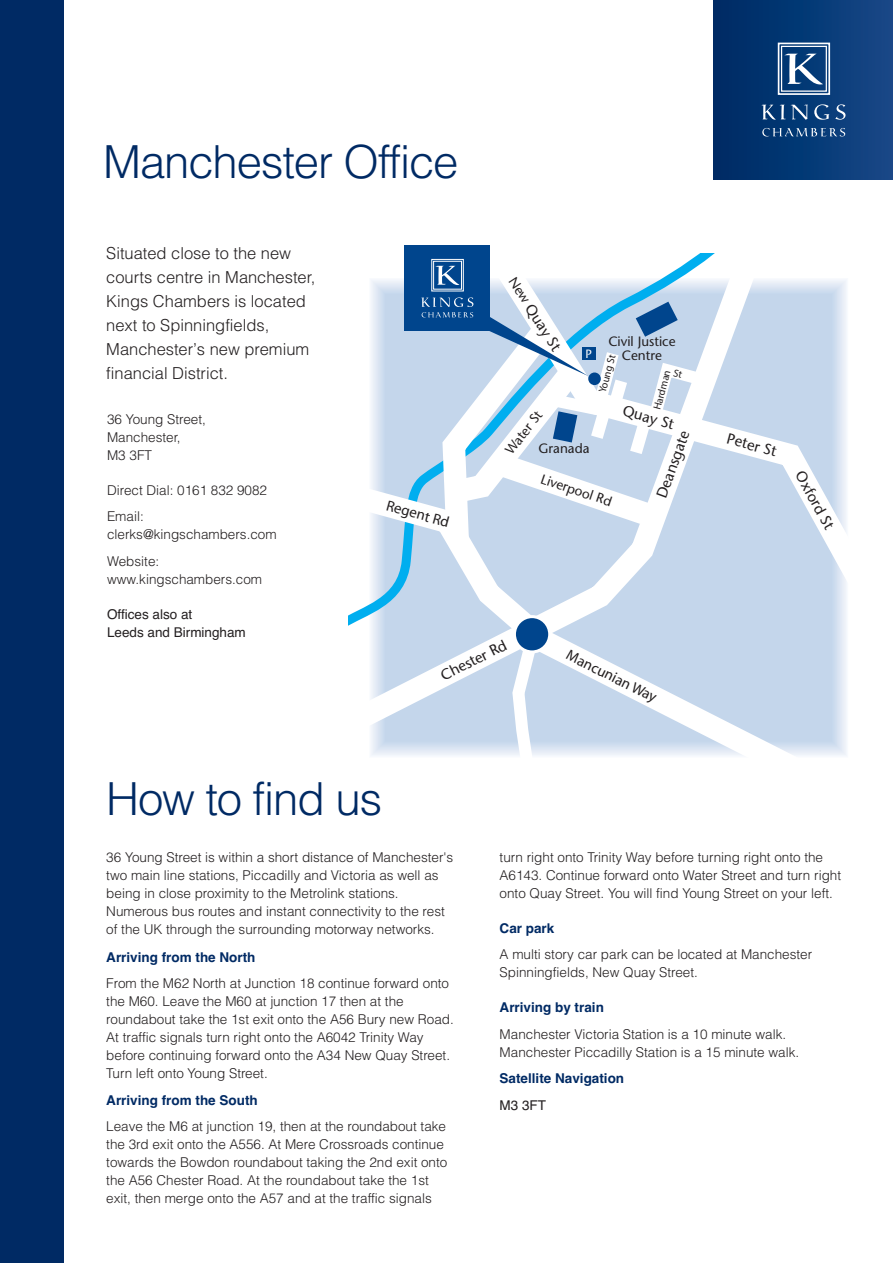
<style>
.page{position:relative;width:893px;height:1263px;background:#fff}
.page>*{position:absolute;margin:0;border:0;box-sizing:border-box;transform-origin:0 0}
.t1{font:300 45.6px "Helvetica";letter-spacing:-.025em;color:#002a64}
.t2{font:300 16.5px/24px "Helvetica";color:#231f20}
.t3{font:15px "Stone Sans";color:#231f20}
.t4{font:15px "Myriad";color:#231f20}
.t5{font:300 13.5px/18px "Helvetica";color:#231f20}
.t6{font:700 13.5px "Helvetica";color:#002a64}
.t7{font:13.5px/13.5px "Stone Sans";color:#231f20;text-align:center}
.t8{font:13.5px/18px "Helvetica";color:#231f20}
.t9{font:12px "Stone Sans";color:#fff}
.t10{font:10.5px "Myriad";color:#231f20}
.s1{font-size:13.5px}
</style>
<div class="page">
<svg style="left:801px;top:724px;width:46px;height:32px"></svg>
<svg style="left:801px;top:280px;width:46px;height:444px;background:#d1dfef"></svg>
<svg style="left:371px;top:254px;width:430px;height:502px"></svg>
<svg style="left:349px;top:442px;width:214px;height:220px"></svg>
<div style="left:514px;top:617px;width:36px;height:35px;background:#00458d;border-radius:50%"></div>
<div style="left:513px;top:615px;width:38px;height:38px;border:3px solid #fff;border-radius:50%"></div>
<div style="left:405px;top:245px;width:85px;height:86px;background:#00458d"></div>
<div style="left:431px;top:259px;width:33px;height:32px;border:1px solid #fff"></div>
<div style="left:433px;top:261px;width:29px;height:28px;border:1px solid #fff"></div>
<svg style="left:435px;top:266px;width:24px;height:19px"></svg>
<div style="left:714px;top:0;width:179px;height:179px;background:linear-gradient(to right,#002b64,#164887)"></div>
<div style="left:778px;top:43px;width:52px;height:52px;border:2px solid #fff"></div>
<svg style="left:761px;top:105px;width:47px;height:15px"></svg>
<svg style="left:814px;top:104px;width:15px;height:16px"></svg>
<svg style="left:835px;top:104px;width:10px;height:16px"></svg>
<svg style="left:762px;top:128px;width:83px;height:8px"></svg>
<div style="left:781px;top:46px;width:46px;height:46px;border:1px solid #fff"></div>
<svg style="left:784px;top:54px;width:39px;height:30px"></svg>
<div style="left:0;top:0;width:64px;height:1263px;background:#002a64"></div>
<svg style="left:421px;top:297px;width:298px;height:265px"></svg>
<h1 class="t1" style="left:103px;top:146px;width:357px">Manchester Office</h1>
<p class="t2" style="left:106px;top:242px;width:211px">Situated close to the new courts centre in Manchester,<br>Kings Chambers is located next to Spinningfields,<br>Manchester’s new premium financial District.</p>
<p class="t5" style="left:107px;top:411px;width:100px">36 Young Street,<br>Manchester,<br>M3 3FT</p>
<p class="t5" style="left:107px;top:478px;width:162px;line-height:26.5px">Direct Dial: 0161 832 9082<br>Email:</p>
<p class="t5" style="left:107px;top:522px;width:171px;line-height:26.5px">clerks@kingschambers.com<br>Website:</p>
<p class="t5" style="left:107px;top:571px;width:157px">www.kingschambers.com</p>
<p class="t8" style="left:107px;top:606px;width:140px">Offices also at<br>Leeds and Birmingham</p>
<p class="t4" style="left:388px;top:500px;width:66px;rotate:15deg">Regent Rd</p>
<p class="t3" style="left:516px;top:275px;width:86px;rotate:57deg"><span class="s1">New</span> Quay St</p>
<p class="t7" style="left:608px;top:336px;width:69px">Civil Justice<br>Centre</p>
<p class="t10" style="left:653px;top:408px;width:42px;rotate:-75deg">Hardman</p>
<p class="t9" style="left:586px;top:349px;width:8px">P</p>
<p class="t10" style="left:598px;top:391px;width:41px;rotate:-75deg">Young St</p>
<p class="t3" style="left:624px;top:405px;width:54px;rotate:15deg">Quay St</p>
<p class="t7" style="left:504px;top:449px;width:52px;rotate:-52deg">Water St</p>
<p class="t7" style="left:543px;top:473px;width:76px;rotate:19deg">Liverpool Rd</p>
<p class="t3" style="left:655px;top:495px;width:72px;rotate:-70deg">Deansgate</p>
<p class="t7" style="left:539px;top:443px;width:52px">Granada</p>
<p class="t3" style="left:439px;top:671px;width:74px;rotate:-27deg">Chester Rd</p>
<p class="t4" style="left:570px;top:649px;width:101px;rotate:26deg">Mancunian Way</p>
<h1 class="t1" style="left:106px;top:782px;width:277px">How to find us</h1>
<p class="t3" style="left:729px;top:433px;width:52px;rotate:15deg">Peter St</p>
<p class="t3" style="left:804px;top:469px;width:66px;rotate:61deg">Oxford St</p>
<p class="t5" style="left:106px;top:849px;width:349px">36 Young Street is within a short distance of Manchester's two main line stations, Piccadilly and Victoria as well as being in close proximity to the Metrolink stations.<br>Numerous bus routes and instant connectivity to the rest of the UK through the surrounding motorway networks.</p>
<p class="t6" style="left:106px;top:952px;width:151px">Arriving from the North</p>
<p class="t5" style="left:106px;top:976px;width:349px">From the M62 North at Junction 18 continue forward onto the M60. Leave the M60 at junction 17 then at the roundabout take the 1st exit onto the A56 Bury new Road.<br>At traffic signals turn right onto the A6042 Trinity Way before continuing forward onto the A34 New Quay Street.<br>Turn left onto Young Street.</p>
<p class="t6" style="left:106px;top:1095px;width:153px">Arriving from the South</p>
<p class="t5" style="left:106px;top:1119px;width:343px">Leave the M6 at junction 19, then at the roundabout take the 3rd exit onto the A556. At Mere Crossroads continue towards the Bowdon roundabout taking the 2nd exit onto the A56 Chester Road. At the roundabout take the 1st exit, then merge onto the A57 and at the traffic signals</p>
<p class="t5" style="left:500px;top:849px;width:343px">turn right onto Trinity Way before turning right onto the<br>A6143. Continue forward onto Water Street and turn right onto Quay Street. You will find Young Street on your left.</p>
<p class="t6" style="left:500px;top:923px;width:56px">Car park</p>
<p class="t5" style="left:500px;top:947px;width:314px">A multi story car park can be located at Manchester<br>Spinningfields, New Quay Street.</p>
<p class="t6" style="left:500px;top:1002px;width:106px">Arriving by train</p>
<p class="t5" style="left:500px;top:1026px;width:301px">Manchester Victoria Station is a 10 minute walk.<br>Manchester Piccadilly Station is a 15 minute walk.</p>
<p class="t6" style="left:500px;top:1073px;width:126px">Satellite Navigation</p>
<p class="t8" style="left:500px;top:1097px;width:48px">M3 3FT</p>
</div>
